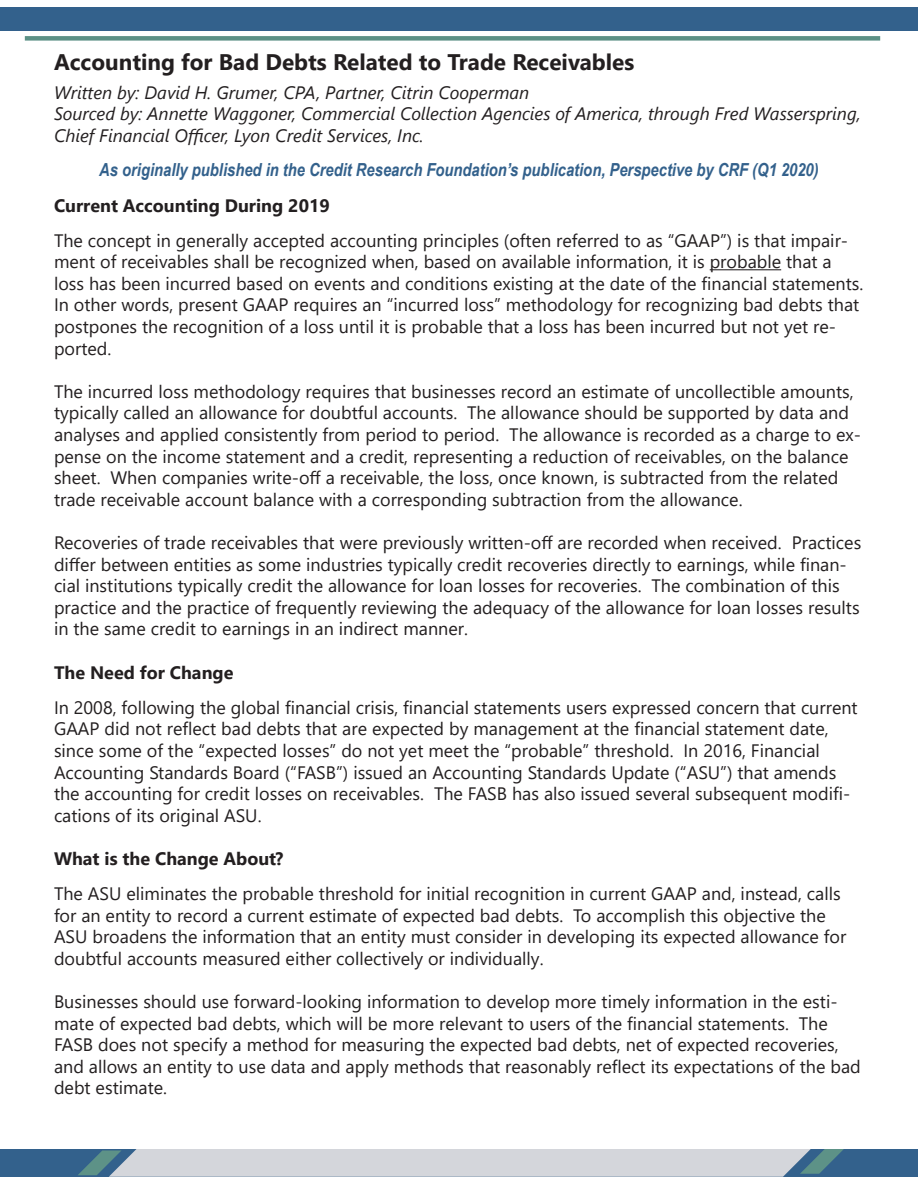
<style>
.page{position:relative;width:918px;height:1188px;background:#fff}
.page>*{position:absolute;margin:0;border:0;box-sizing:border-box;transform-origin:0 0}
.t1{font:700 22.5px "Segoe UI";color:#231f20}
.t2{font:18px/21.6px "Segoe UI";color:#231f20}
.t3{font:italic 18px/21.6px "Segoe UI";color:#231f20}
.SF_Text{font:italic 700 18px "Arial Narrow";color:#33618c}
.t4{font:700 18px "Segoe UI";color:#231f20}
</style>
<div class="page">
<hr style="left:710px;top:269px;width:71px;height:1px;background:#231f20">
<div style="left:0;top:8px;width:918px;height:23px;background:#33618c"></div>
<div style="left:25px;top:36px;width:855px;height:5px;background:#5c9186"></div>
<div style="left:0;top:1149px;width:918px;height:28px;background:#33618c"></div>
<svg style="left:78px;top:1149px;width:766px;height:28px;background:#c1c9d0"></svg>
<p class="t1" style="left:54px;top:41px;width:582px">Accounting for Bad Debts Related to Trade Receivables</p>
<p class="t3" style="left:54px;top:79px;width:477px">Written by: David H. Grumer, CPA, Partner, Citrin Cooperman</p>
<p class="t3" style="left:54px;top:100px;width:808px">Sourced by: Annette Waggoner, Commercial Collection Agencies of America, through Fred Wasserspring,<br>Chief Financial Officer, Lyon Credit Services, Inc.</p>
<p class="SF_Text" style="left:99px;top:157px;width:721px">As originally published in the Credit Research Foundation’s publication, Perspective by CRF (Q1 2020)</p>
<p class="t4" style="left:54px;top:188px;width:277px">Current Accounting During 2019</p>
<p class="t2" style="left:54px;top:228px;width:811px">The concept in generally accepted accounting principles (often referred to as “GAAP”) is that impair&shy;ment of receivables shall be recognized when, based on available information, it is probable that a loss has been incurred based on events and conditions existing at the date of the financial statements.<br>In other words, present GAAP requires an “incurred loss” methodology for recognizing bad debts that postpones the recognition of a loss until it is probable that a loss has been incurred but not yet re&shy;ported.</p>
<p class="t2" style="left:54px;top:379px;width:808px">The incurred loss methodology requires that businesses record an estimate of uncollectible amounts, typically called an allowance for doubtful accounts. The allowance should be supported by data and analyses and applied consistently from period to period. The allowance is recorded as a charge to ex&shy;pense on the income statement and a credit, representing a reduction of receivables, on the balance sheet. When companies write-off a receivable, the loss, once known, is subtracted from the related trade receivable account balance with a corresponding subtraction from the allowance.</p>
<p class="t2" style="left:54px;top:530px;width:809px">Recoveries of trade receivables that were previously written-off are recorded when received. Practices differ between entities as some industries typically credit recoveries directly to earnings, while finan&shy;cial institutions typically credit the allowance for loan losses for recoveries. The combination of this practice and the practice of frequently reviewing the adequacy of the allowance for loan losses results in the same credit to earnings in an indirect manner.</p>
<p class="t4" style="left:54px;top:655px;width:181px">The Need for Change</p>
<p class="t2" style="left:54px;top:695px;width:805px">In 2008, following the global financial crisis, financial statements users expressed concern that current GAAP did not reflect bad debts that are expected by management at the financial statement date, since some of the “expected losses” do not yet meet the “probable” threshold. In 2016, Financial Accounting Standards Board (“FASB”) issued an Accounting Standards Update (“ASU”) that amends the accounting for credit losses on receivables. The FASB has also issued several subsequent modifi&shy;cations of its original ASU.</p>
<p class="t4" style="left:54px;top:842px;width:231px">What is the Change About?</p>
<p class="t2" style="left:54px;top:881px;width:794px">The ASU eliminates the probable threshold for initial recognition in current GAAP and, instead, calls for an entity to record a current estimate of expected bad debts. To accomplish this objective the ASU broadens the information that an entity must consider in developing its expected allowance for doubtful accounts measured either collectively or individually.</p>
<p class="t2" style="left:54px;top:989px;width:808px">Businesses should use forward-looking information to develop more timely information in the esti&shy;mate of expected bad debts, which will be more relevant to users of the financial statements. The FASB does not specify a method for measuring the expected bad debts, net of expected recoveries, and allows an entity to use data and apply methods that reasonably reflect its expectations of the bad debt estimate.</p>
</div>
